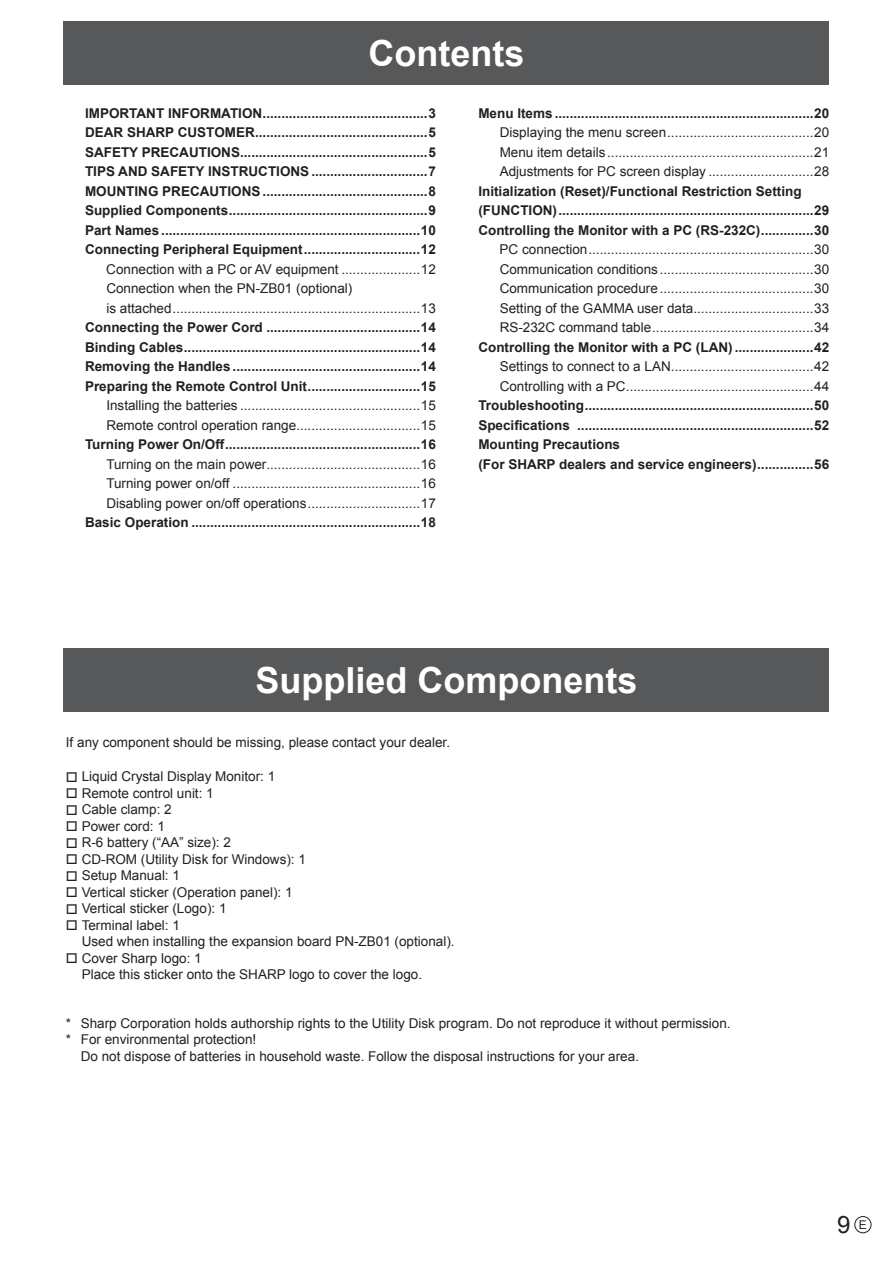
<style>
.page{position:relative;width:893px;height:1263px;background:#fff}
.page>*{position:absolute;margin:0;border:0;box-sizing:border-box;transform-origin:0 0}
.t1{font:700 36px "Arial";color:#fff}
.t2{font:24px "Arial";color:#231f20}
.t3{font:13.5px/19.5px "Arial";color:#231f20}
.t4{font:700 13.5px/19.5px "Arial";color:#231f20;text-align:justify}
.s1{font-size:12px}
</style>
<div class="page">
<div style="left:64px;top:21px;width:765px;height:64px;background:#57585a"></div>
<div style="left:854px;top:1216px;width:17px;height:17px;border:1px solid #231f20;border-radius:50%"></div>
<div style="left:64px;top:648px;width:765px;height:64px;background:#57585a"></div>
<h1 class="t1" style="left:368px;top:30px;width:157px">Contents</h1>
<p class="t4" style="left:85px;top:104px;width:352px">IMPORTANT INFORMATION............................................3<br>DEAR SHARP CUSTOMER..............................................5<br>SAFETY PRECAUTIONS..................................................5<br>TIPS AND SAFETY INSTRUCTIONS...............................7<br>MOUNTING PRECAUTIONS............................................8<br>Supplied Components.....................................................9<br>Part Names .....................................................................10<br>Connecting Peripheral Equipment...............................12</p>
<p class="t3" style="left:106px;top:259px;width:331px">Connection with a PC or AV equipment .....................12<br>Connection when the PN-ZB01 (optional)<br>is attached..................................................................13</p>
<p class="t4" style="left:85px;top:318px;width:352px">Connecting the Power Cord .........................................14<br>Binding Cables...............................................................14<br>Removing the Handles ..................................................14<br>Preparing the Remote Control Unit..............................15</p>
<p class="t3" style="left:106px;top:396px;width:331px">Installing the batteries ................................................15<br>Remote control operation range.................................15</p>
<p class="t4" style="left:85px;top:435px;width:352px">Turning Power On/Off....................................................16</p>
<p class="t3" style="left:106px;top:454px;width:331px;text-align:justify">Turning on the main power.........................................16<br>Turning power on/off ..................................................16<br>Disabling power on/off operations..............................17</p>
<p class="t4" style="left:85px;top:513px;width:352px">Basic Operation .............................................................18</p>
<p class="t4" style="left:478px;top:104px;width:352px">Menu Items .....................................................................20</p>
<p class="t3" style="left:500px;top:123px;width:331px;text-align:justify">Displaying the menu screen.......................................20<br>Menu item details .......................................................21<br>Adjustments for PC screen display ............................28</p>
<p class="t4" style="left:478px;top:182px;width:352px;text-align:left">Initialization (Reset)/Functional Restriction Setting (FUNCTION)....................................................................29<br>Controlling the Monitor with a PC (RS-232C)..............30</p>
<p class="t3" style="left:500px;top:240px;width:331px;text-align:justify">PC connection............................................................30<br>Communication conditions .........................................30<br>Communication procedure.........................................30<br>Setting of the GAMMA user data................................33<br>RS-232C command table...........................................34</p>
<p class="t4" style="left:478px;top:338px;width:352px">Controlling the Monitor with a PC (LAN).....................42</p>
<p class="t3" style="left:500px;top:357px;width:331px">Settings to connect to a LAN......................................42<br>Controlling with a PC..................................................44</p>
<p class="t4" style="left:478px;top:396px;width:352px;text-align:left">Troubleshooting.............................................................50<br>Specifications ...............................................................52<br>Mounting Precautions<br>(For SHARP dealers and service engineers)...............56</p>
<h1 class="t1" style="left:255px;top:657px;width:384px">Supplied Components</h1>
<p class="t3" style="left:66px;top:733px;width:386px">If any component should be missing, please contact your dealer.</p>
<p class="t3" style="left:66px;top:767px;width:211px">□ Liquid Crystal Display Monitor: 1</p>
<p class="t3" style="left:66px;top:784px;width:149px">□ Remote control unit: 1</p>
<p class="t3" style="left:66px;top:800px;width:107px">□ Cable clamp: 2</p>
<p class="t3" style="left:66px;top:817px;width:101px">□ Power cord: 1</p>
<p class="t3" style="left:66px;top:833px;width:167px">□ R-6 battery (“AA” size): 2</p>
<p class="t3" style="left:66px;top:850px;width:242px">□ CD-ROM (Utility Disk for Windows): 1</p>
<p class="t3" style="left:66px;top:866px;width:116px">□ Setup Manual: 1</p>
<p class="t3" style="left:66px;top:883px;width:228px">□ Vertical sticker (Operation panel): 1</p>
<p class="t3" style="left:66px;top:899px;width:162px">□ Vertical sticker (Logo): 1</p>
<p class="t3" style="left:82px;top:917px;width:374px;line-height:16.5px;text-indent:-16px">□ Terminal label: 1<br>Used when installing the expansion board PN-ZB01 (optional).</p>
<p class="t3" style="left:82px;top:950px;width:342px;line-height:16.5px;text-indent:-16px">□ Cover Sharp logo: 1<br>Place this sticker onto the SHARP logo to cover the logo.</p>
<p class="t3" style="left:66px;top:1013px;width:666px">* Sharp Corporation holds authorship rights to the Utility Disk program. Do not reproduce it without permission.</p>
<p class="t3" style="left:66px;top:1030px;width:192px">* For environmental protection!</p>
<p class="t3" style="left:81px;top:1046px;width:560px">Do not dispose of batteries in household waste. Follow the disposal instructions for your area.</p>
<h2 class="t2" style="left:837px;top:1208px;width:31px">9 <span class="s1">E</span></h2>
</div>
